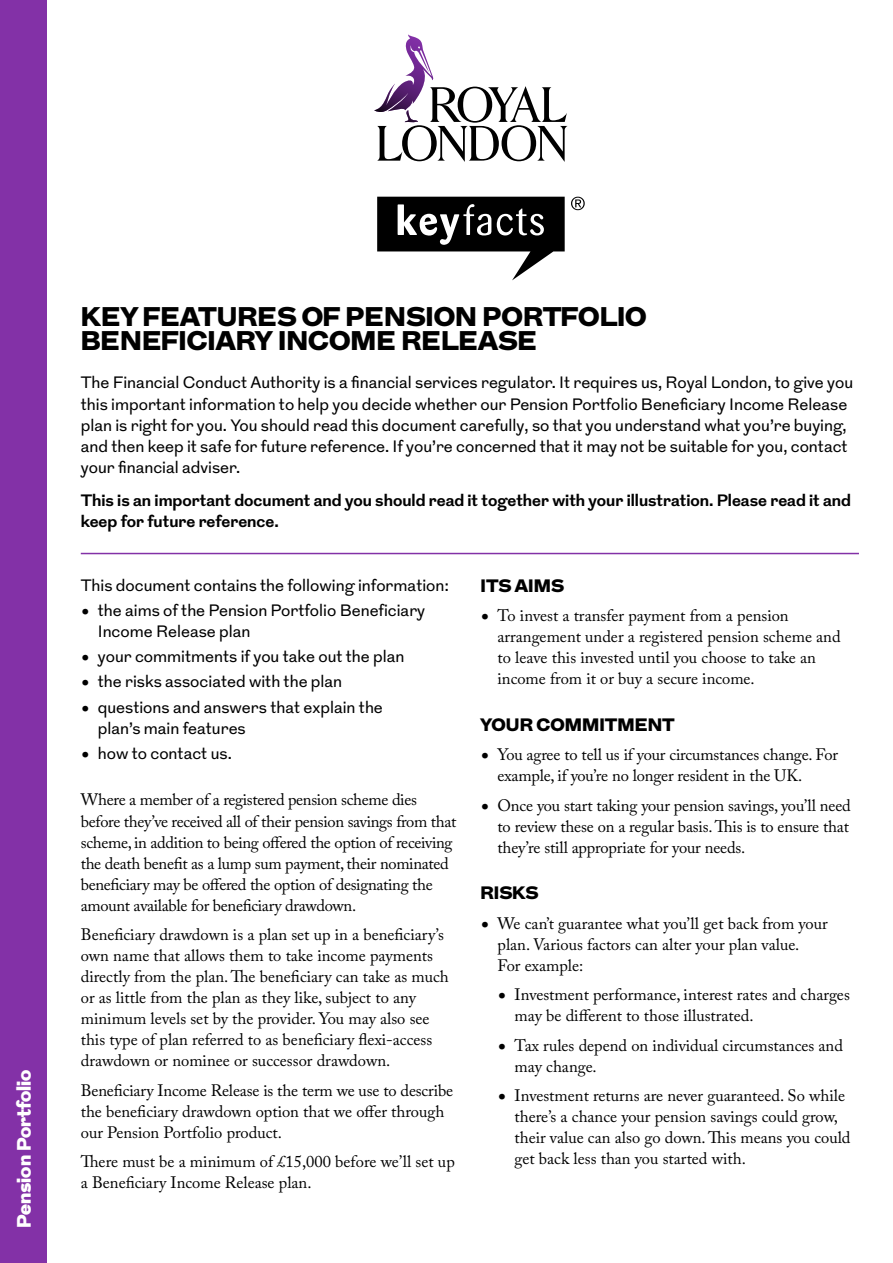
<style>
.page{position:relative;width:893px;height:1263px;background:#fff}
.page>*{position:absolute;margin:0;border:0;box-sizing:border-box;transform-origin:0 0}
.t1{font:900 27px/24px "Grot";color:#000}
.t2{font:900 19.5px "Grot";color:#fff}
.t3{font:900 18px "Grot";color:#000}
.t4{font:16.5px/21px "Adobe Caslon Pro";color:#000}
.t5{font:16.5px/21px "Grot";color:#000}
.t6{font:16.5px/21px "Adobe Caslon Pro";letter-spacing:-.02em;color:#000}
.t7{font:700 16.5px/21px "Grot";color:#000}
.s1{font-family:"Big Caslon";font-weight:500}
</style>
<div class="page">
<hr style="left:81px;top:553px;width:778px;height:1px;background:#8331a7">
<div style="left:0;top:0;width:47px;height:1263px;background:#8331a7"></div>
<svg style="left:374px;top:34px;width:194px;height:128px"></svg>
<svg style="left:571px;top:197px;width:14px;height:13px"></svg>
<svg style="left:377px;top:197px;width:188px;height:83px"></svg>
<p class="t2" style="left:10px;top:1228px;width:160px;rotate:-90deg">Pension Portfolio</p>
<h1 class="t1" style="left:81px;top:306px;width:567px">KEY FEATURES OF PENSION PORTFOLIO<br>BENEFICIARY INCOME RELEASE</h1>
<p class="t5" style="left:81px;top:373px;width:774px">The Financial Conduct Authority is a financial services regulator. It requires us, Royal London, to give you this important information to help you decide whether our Pension Portfolio Beneficiary Income Release plan is right for you. You should read this document carefully, so that you understand what you’re buying, and then keep it safe for future reference. If you’re concerned that it may not be suitable for you, contact your financial adviser.</p>
<p class="t7" style="left:81px;top:491px;width:772px">This is an important document and you should read it together with your illustration. Please read it and keep for future reference.</p>
<p class="t5" style="left:81px;top:575px;width:370px">This document contains the following information:</p>
<p class="t5" style="left:98px;top:600px;width:329px;text-indent:-17px"><span class="s1">•</span> the aims of the Pension Portfolio Beneficiary<br>Income Release plan</p>
<p class="t5" style="left:81px;top:647px;width:325px"><span class="s1">•</span> your commitments if you take out the plan</p>
<p class="t5" style="left:81px;top:672px;width:263px"><span class="s1">•</span> the risks associated with the plan</p>
<p class="t5" style="left:98px;top:697px;width:287px;text-indent:-17px"><span class="s1">•</span> questions and answers that explain the plan’s main features</p>
<p class="t5" style="left:81px;top:743px;width:153px"><span class="s1">•</span> how to contact us.</p>
<p class="t6" style="left:81px;top:789px;width:377px">Where a member of a registered pension scheme dies before they’ve received all of their pension savings from that scheme, in addition to being offered the option of receiving the death benefit as a lump sum payment, their nominated beneficiary may be offered the option of designating the amount available for beneficiary drawdown.</p>
<p class="t4" style="left:81px;top:924px;width:370px">Beneficiary drawdown is a plan set up in a beneficiary’s own name that allows them to take income payments directly from the plan. The beneficiary can take as much or as little from the plan as they like, subject to any minimum levels set by the provider. You may also see this type of plan referred to as beneficiary flexi-access drawdown or nominee or successor drawdown.</p>
<p class="t4" style="left:81px;top:1079px;width:374px">Beneficiary Income Release is the term we use to describe the beneficiary drawdown option that we offer through our Pension Portfolio product.</p>
<p class="t4" style="left:81px;top:1151px;width:375px">There must be a minimum of £15,000 before we’ll set up a Beneficiary Income Release plan.</p>
<p class="t3" style="left:480px;top:573px;width:85px">ITS AIMS</p>
<p class="t4" style="left:497px;top:605px;width:345px;text-indent:-17px"><span class="s1">•</span> To invest a transfer payment from a pension arrangement under a registered pension scheme and to leave this invested until you choose to take an income from it or buy a secure income.</p>
<p class="t3" style="left:480px;top:712px;width:196px">YOUR COMMITMENT</p>
<p class="t4" style="left:497px;top:744px;width:342px;text-indent:-17px"><span class="s1">•</span> You agree to tell us if your circumstances change. For example, if you’re no longer resident in the UK.</p>
<p class="t4" style="left:497px;top:795px;width:355px;text-align:justify;text-indent:-17px"><span class="s1">•</span> Once you start taking your pension savings, you’ll need to review these on a regular basis. This is to ensure that they’re still appropriate for your needs.</p>
<p class="t3" style="left:480px;top:880px;width:59px">RISKS</p>
<p class="t4" style="left:497px;top:913px;width:332px;text-indent:-17px"><span class="s1">•</span> We can’t guarantee what you’ll get back from your plan. Various factors can alter your plan value.<br>For example:</p>
<p class="t4" style="left:514px;top:984px;width:337px;text-indent:-17px"><span class="s1">•</span> Investment performance, interest rates and charges may be different to those illustrated.</p>
<p class="t4" style="left:514px;top:1035px;width:330px;text-indent:-17px"><span class="s1">•</span> Tax rules depend on individual circumstances and may change.</p>
<p class="t4" style="left:514px;top:1085px;width:338px;text-indent:-17px"><span class="s1">•</span> Investment returns are never guaranteed. So while there’s a chance your pension savings could grow, their value can also go down. This means you could get back less than you started with.</p>
</div>
